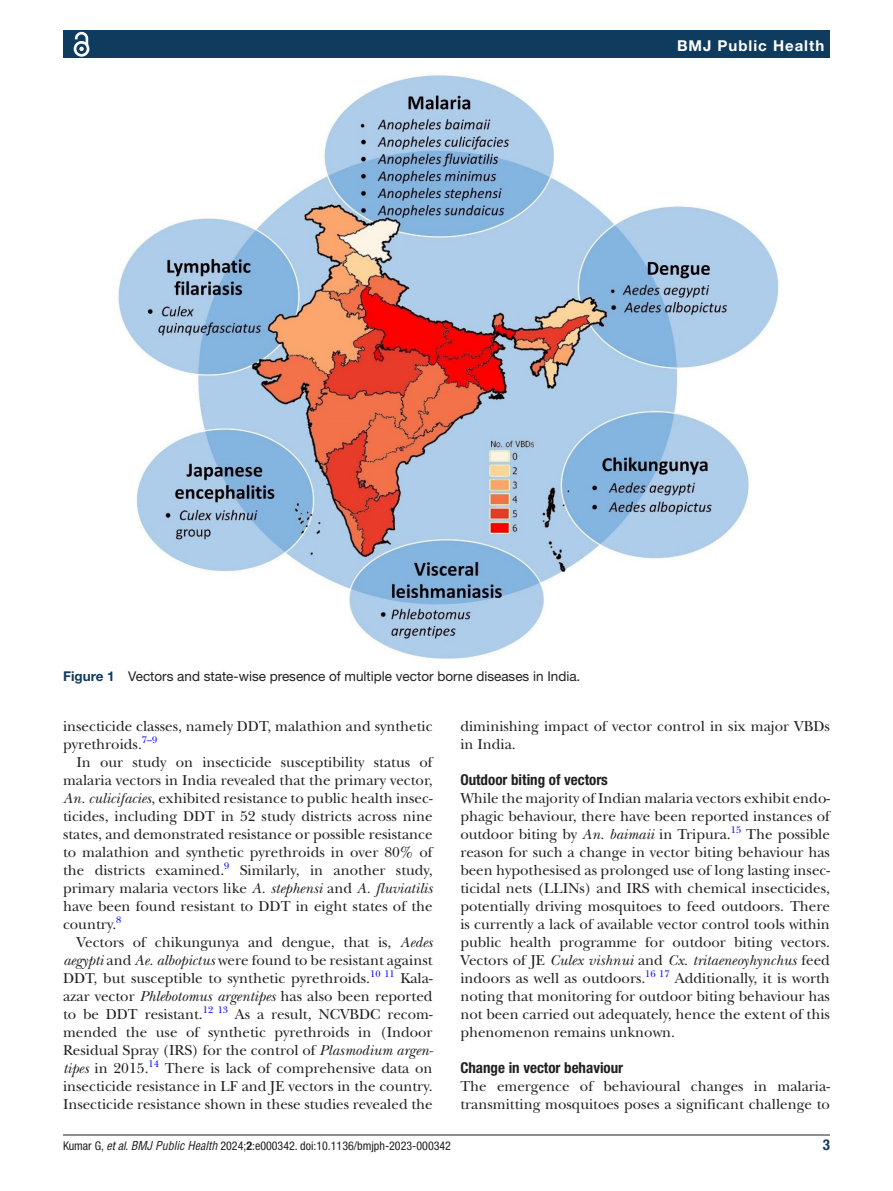
<style>
.page{position:relative;width:893px;height:1191px;background:#fff}
.page>*{position:absolute;margin:0;border:0;box-sizing:border-box;transform-origin:0 0}
.t1{font:15px/18px "New Baskerville";color:#231f20;text-align:justify}
.t2{font:700 condensed 15px "Helvetica Neue LT Std";color:#231f20}
.t3{font:700 15px "Helvetica Neue LT Std";letter-spacing:.065em;color:#fff}
.t4{font:700 condensed 15px "Helvetica Neue LT Std";color:#0f3b5f}
.t5{font:13.5px "Helvetica Neue LT Std";color:#231f20}
.t6{font:condensed 12px "Helvetica Neue LT Std";color:#231f20}
.t7{font:9.9px "New Baskerville";color:#00f}
.s1{font-weight:700;color:#0f3b5f}
.s2{font-style:italic}
.s3{font-family:"Helvetica LT Std";font-style:italic}
.s4{font-weight:700}
</style>
<div class="page">
<hr style="left:63px;top:1134px;width:767px;height:1px;background:#231f20">
<div style="left:63px;top:31px;width:767px;height:27px;background:#0f3b5f"></div>
<svg style="left:73px;top:31px;width:17px;height:26px"></svg>
<img style="left:117px;top:75px;width:662px;height:584px">
<p class="t3" style="left:677px;top:36px;width:149px">BMJ Public Health</p>
<p class="t5" style="left:63px;top:668px;width:519px"><span class="s1">Figure 1</span> Vectors and state-wise presence of multiple vector borne diseases in India.</p>
<p class="t1" style="left:63px;top:717px;width:371px">insecticide classes, namely DDT, malathion and synthetic pyrethroids.</p>
<p class="t7" style="left:142px;top:733px;width:17px">7–9</p>
<p class="t1" style="left:63px;top:753px;width:371px;text-indent:14px">In our study on insecticide susceptibility status of malaria vectors in India revealed that the primary vector, <span class="s2">An. culicifacies</span>, exhibited resistance to public health insec&shy;ticides, including DDT in 52 study districts across nine states, and demonstrated resistance or possible resistance to malathion and synthetic pyrethroids in over 80% of the districts examined.</p>
<p class="t7" style="left:224px;top:859px;width:7px">9</p>
<p class="t1" style="left:63px;top:861px;width:371px;text-indent:177px">Similarly, in another study, primary malaria vectors like <span class="s2">A. stephensi</span> and <span class="s2">A. fluviatilis </span>have been found resistant to DDT in eight states of the country.</p>
<p class="t7" style="left:116px;top:913px;width:7px">8</p>
<p class="t1" style="left:63px;top:933px;width:371px;text-indent:14px">Vectors of chikungunya and dengue, that is, <span class="s2">Aedes aegypti</span> and <span class="s2">Ae. albopictus</span> were found to be resistant against DDT, but susceptible to synthetic pyrethroids.</p>
<p class="t7" style="left:370px;top:967px;width:26px">10 11</p>
<p class="t1" style="left:63px;top:969px;width:371px;text-indent:337px">Kala&shy;azar vector <span class="s2">Phlebotomus argentipes</span> has also been reported to be DDT resistant.</p>
<p class="t7" style="left:203px;top:1003px;width:27px">12 13</p>
<p class="t1" style="left:63px;top:1005px;width:372px;text-indent:172px">As a result, NCVBDC recom&shy;mended the use of synthetic pyrethroids in (Indoor Residual Spray (IRS) for the control of <span class="s2">Plasmodium argen&shy;tipes</span> in 2015.</p>
<p class="t7" style="left:149px;top:1057px;width:12px">14</p>
<p class="t1" style="left:63px;top:1059px;width:371px;text-indent:102px">There is lack of comprehensive data on insecticide resistance in LF and JE vectors in the country.<br>Insecticide resistance shown in these studies revealed the</p>
<p class="t1" style="left:460px;top:717px;width:371px">diminishing impact of vector control in six major VBDs in India.</p>
<p class="t2" style="left:460px;top:771px;width:149px">Outdoor biting of vectors</p>
<p class="t1" style="left:460px;top:789px;width:371px">While the majority of Indian malaria vectors exhibit endo&shy;phagic behaviour, there have been reported instances of outdoor biting by <span class="s2">An. baimaii</span> in Tripura.</p>
<p class="t7" style="left:731px;top:823px;width:12px">15</p>
<p class="t1" style="left:460px;top:825px;width:371px;text-indent:286px">The possible reason for such a change in vector biting behaviour has been hypothesised as prolonged use of long lasting insec&shy;ticidal nets (LLINs) and IRS with chemical insecticides, potentially driving mosquitoes to feed outdoors. There is currently a lack of available vector control tools within public health programme for outdoor biting vectors.<br>Vectors of JE <span class="s2">Culex vishnui</span> and <span class="s2">Cx. tritaeneoyhynchus</span> feed indoors as well as outdoors.</p>
<p class="t7" style="left:645px;top:967px;width:26px">16 17</p>
<p class="t1" style="left:460px;top:969px;width:371px;text-indent:215px">Additionally, it is worth noting that monitoring for outdoor biting behaviour has not been carried out adequately, hence the extent of this phenomenon remains unknown.</p>
<p class="t2" style="left:460px;top:1059px;width:164px">Change in vector behaviour</p>
<p class="t1" style="left:460px;top:1077px;width:371px">The emergence of behavioural changes in malaria&shy;transmitting mosquitoes poses a significant challenge to</p>
<p class="t6" style="left:63px;top:1138px;width:390px">Kumar G, <span class="s2">et al</span>. <span class="s3">BMJ Public Health</span> 2024;<span class="s4">2</span>:e000342. doi:10.1136/bmjph-2023-000342</p>
<p class="t4" style="left:823px;top:1135px;width:9px">3</p>
</div>
